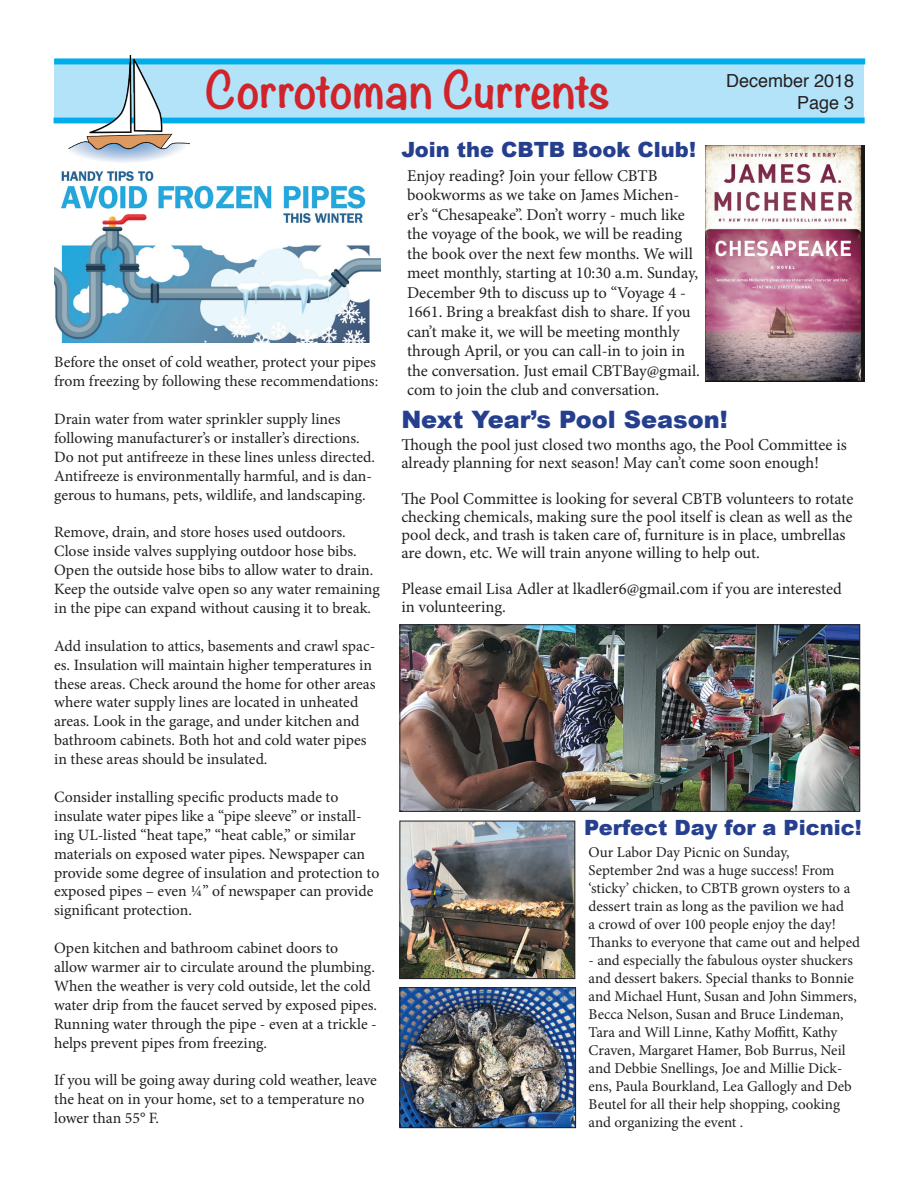
<style>
.page{position:relative;width:918px;height:1188px;background:#fff}
.page>*{position:absolute;margin:0;border:0;box-sizing:border-box;transform-origin:0 0}
.t1{font:700 45px "Noteworthy";color:#d1232a}
.t2{font:900 24px "Arial";color:#253f8e}
.t3{font:900 21px "Arial";color:#253f8e}
.t4{font:18px/21.6px "Helvetica";color:#231f20;text-align:right}
.t5{font:16.5px/19.5px "Minion Pro";letter-spacing:-.005em;color:#231f20}
.t6{font:15.75px/18.9px "Minion Pro";color:#231f20}
.t7{font:15px/18px "Minion Pro";letter-spacing:-.005em;color:#231f20}
</style>
<div class="page">
<div style="left:54px;top:64px;width:810px;height:53px;background:#b3e3f9"></div>
<div style="left:54px;top:58px;width:811px;height:6px;background:#00adeb"></div>
<div style="left:54px;top:117px;width:811px;height:6px;background:#00adeb"></div>
<img style="left:69px;top:54px;width:120px;height:108px">
<img style="left:54px;top:171px;width:327px;height:171px">
<img style="left:705px;top:146px;width:160px;height:235px">
<img style="left:402px;top:823px;width:171px;height:154px">
<div style="left:400px;top:821px;width:175px;height:158px;border:1px solid #231f20"></div>
<img style="left:402px;top:989px;width:172px;height:137px">
<div style="left:400px;top:987px;width:176px;height:141px;border:1px solid #231f20"></div>
<img style="left:402px;top:626px;width:456px;height:184px">
<div style="left:400px;top:624px;width:460px;height:188px;border:1px solid #231f20"></div>
<h1 class="t1" style="left:205px;top:50px;width:407px">Corrotoman Currents</h1>
<p class="t4" style="left:726px;top:71px;width:130px">December 2018<br>Page 3</p>
<p class="t6" style="left:54px;top:353px;width:326px">Before the onset of cold weather, protect your pipes from freezing by following these recommendations:</p>
<p class="t6" style="left:54px;top:410px;width:322px">Drain water from water sprinkler supply lines following manufacturer’s or installer’s directions.<br>Do not put antifreeze in these lines unless directed.<br>Antifreeze is environmentally harmful, and is dan&shy;gerous to humans, pets, wildlife, and landscaping.</p>
<p class="t6" style="left:54px;top:523px;width:327px">Remove, drain, and store hoses used outdoors.<br>Close inside valves supplying outdoor hose bibs.<br>Open the outside hose bibs to allow water to drain.<br>Keep the outside valve open so any water remaining in the pipe can expand without causing it to break.</p>
<p class="t6" style="left:54px;top:636px;width:323px">Add insulation to attics, basements and crawl spac&shy;es. Insulation will maintain higher temperatures in these areas. Check around the home for other areas where water supply lines are located in unheated areas. Look in the garage, and under kitchen and bathroom cabinets. Both hot and cold water pipes in these areas should be insulated.</p>
<p class="t6" style="left:54px;top:788px;width:327px">Consider installing specific products made to insulate water pipes like a “pipe sleeve” or install&shy;ing UL-listed “heat tape,” “heat cable,” or similar materials on exposed water pipes. Newspaper can provide some degree of insulation and protection to exposed pipes – even ¼” of newspaper can provide significant protection.</p>
<p class="t6" style="left:54px;top:939px;width:324px">Open kitchen and bathroom cabinet doors to<br>allow warmer air to circulate around the plumbing.<br>When the weather is very cold outside, let the cold water drip from the faucet served by exposed pipes.<br>Running water through the pipe - even at a trickle - helps prevent pipes from freezing.</p>
<p class="t6" style="left:54px;top:1071px;width:324px">If you will be going away during cold weather, leave the heat on in your home, set to a temperature no lower than 55° F.</p>
<h3 class="t3" style="left:401px;top:134px;width:296px">Join the CBTB Book Club!</h3>
<p class="t5" style="left:407px;top:166px;width:294px">Enjoy reading? Join your fellow CBTB bookworms as we take on James Michen&shy;er’s “Chesapeake”. Don’t worry - much like the voyage of the book, we will be reading the book over the next few months. We will meet monthly, starting at 10:30 a.m. Sunday, December 9th to discuss up to “Voyage 4 - 1661. Bring a breakfast dish to share. If you can’t make it, we will be meeting monthly through April, or you can call-in to join in the conversation. Just email CBTBay@gmail. com to join the club and conversation.</p>
<h2 class="t2" style="left:401px;top:402px;width:328px">Next Year’s Pool Season!</h2>
<p class="t5" style="left:401px;top:436px;width:447px;line-height:18px">Though the pool just closed two months ago, the Pool Committee is already planning for next season! May can’t come soon enough!</p>
<p class="t5" style="left:401px;top:490px;width:454px;line-height:18px">The Pool Committee is looking for several CBTB volunteers to rotate checking chemicals, making sure the pool itself is clean as well as the pool deck, and trash is taken care of, furniture is in place, umbrellas are down, etc. We will train anyone willing to help out.</p>
<p class="t5" style="left:401px;top:580px;width:442px;line-height:18px">Please email Lisa Adler at lkadler6@gmail.com if you are interested in volunteering.</p>
<h3 class="t3" style="left:584px;top:813px;width:279px">Perfect Day for a Picnic!</h3>
<p class="t7" style="left:589px;top:843px;width:273px">Our Labor Day Picnic on Sunday,<br>September 2nd was a huge success! From ‘sticky’ chicken, to CBTB grown oysters to a dessert train as long as the pavilion we had<br>a crowd of over 100 people enjoy the day!<br>Thanks to everyone that came out and helped</p>
<p class="t7" style="left:589px;top:951px;width:270px">- and especially the fabulous oyster shuckers and dessert bakers. Special thanks to Bonnie and Michael Hunt, Susan and John Simmers, Becca Nelson, Susan and Bruce Lindeman, Tara and Will Linne, Kathy Moffitt, Kathy Craven, Margaret Hamer, Bob Burrus, Neil and Debbie Snellings, Joe and Millie Dick&shy;ens, Paula Bourkland, Lea Gallogly and Deb Beutel for all their help shopping, cooking and organizing the event .</p>
</div>
